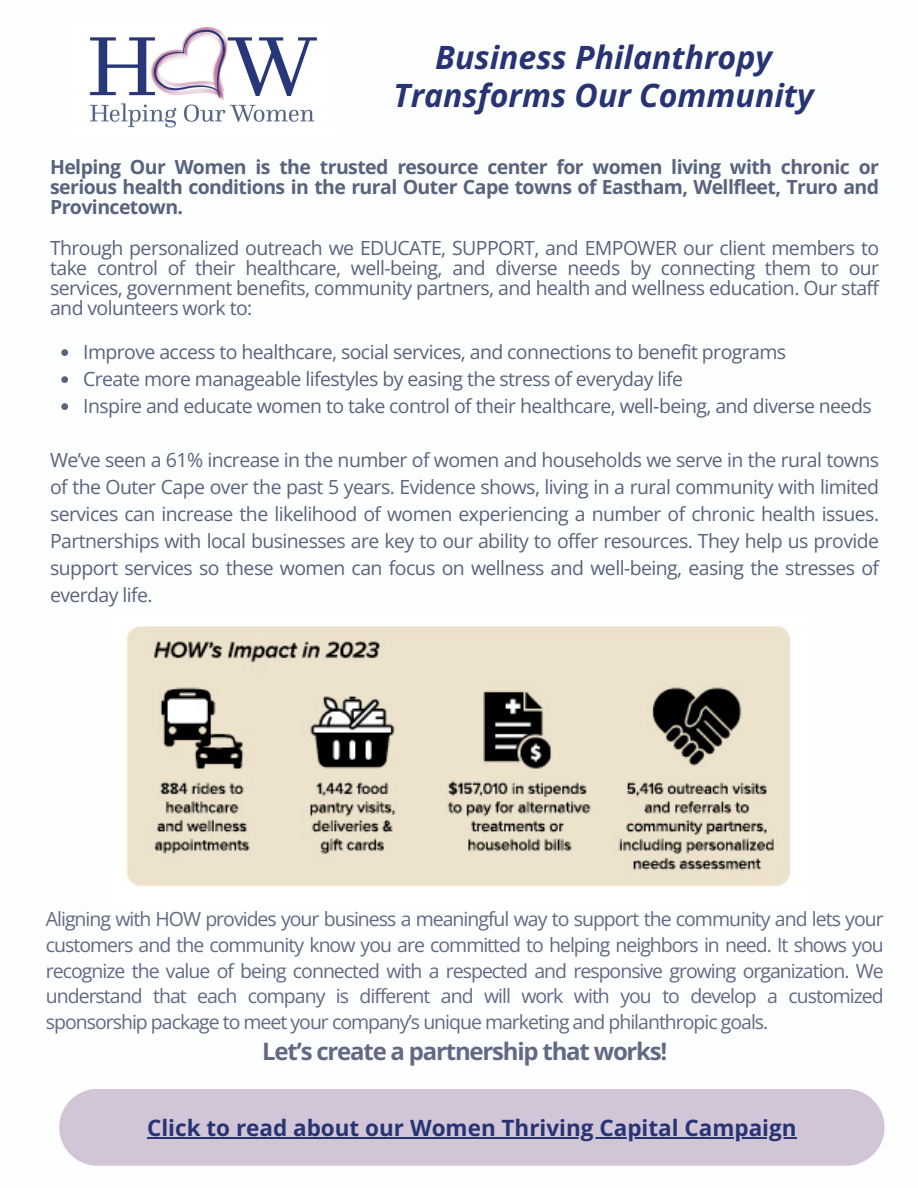
<style>
.page{position:relative;width:918px;height:1188px;background:#fff}
.page>*{position:absolute;margin:0;border:0;box-sizing:border-box;transform-origin:0 0}
.t1{font:italic 700 32.1px/38.2px "Open Sans";color:#273473;text-align:center}
.t2{font:700 24px "Open Sans";letter-spacing:-.05em;color:#626985}
.t3{font:700 22.5px "Open Sans";color:#273473}
.t4{font:19.5px/27px "Open Sans";letter-spacing:-.03em;color:#5a637e;text-align:justify}
.t5{font:19.5px/25.8px "Open Sans";letter-spacing:-.05em;color:#626985;text-align:justify}
.t6{font:700 19.5px/20.2px "Open Sans";letter-spacing:-.03em;color:#5a637e;text-align:justify}
</style>
<div class="page">
<img style="left:90px;top:26px;width:227px;height:102px">
<div style="left:59px;top:1089px;width:826px;height:77px;background:#d2c5d7;border-radius:38px"></div>
<svg style="left:61px;top:349px;width:7px;height:7px"></svg>
<svg style="left:61px;top:376px;width:7px;height:7px"></svg>
<svg style="left:61px;top:403px;width:7px;height:7px"></svg>
<img style="left:126px;top:626px;width:665px;height:261px">
<svg style="left:147px;top:1137px;width:14px;height:1px"></svg>
<hr style="left:161px;top:1137px;width:636px;height:1px;background:#273473">
<p class="t1" style="left:394px;top:37px;width:422px">Business Philanthropy<br>Transforms Our Community</p>
<p class="t6" style="left:50px;top:156px;width:831px">Helping Our Women is the trusted resource center for women living with chronic or serious health conditions in the rural Outer Cape towns of Eastham, Wellfleet, Truro and Provincetown.</p>
<p class="t4" style="left:50px;top:237px;width:831px;line-height:20.2px">Through personalized outreach we EDUCATE, SUPPORT, and EMPOWER our client members to take control of their healthcare, well-being, and diverse needs by connecting them to our services, government benefits, community partners, and health and wellness education. Our staff and volunteers work to:</p>
<p class="t4" style="left:83px;top:338px;width:704px">Improve access to healthcare, social services, and connections to benefit programs</p>
<p class="t4" style="left:83px;top:365px;width:601px">Create more manageable lifestyles by easing the stress of everyday life</p>
<p class="t4" style="left:83px;top:392px;width:790px">Inspire and educate women to take control of their healthcare, well-being, and diverse needs</p>
<p class="t4" style="left:50px;top:446px;width:831px">We’ve seen a 61% increase in the number of women and households we serve in the rural towns of the Outer Cape over the past 5 years. Evidence shows, living in a rural community with limited services can increase the likelihood of women experiencing a number of chronic health issues.<br>Partnerships with local businesses are key to our ability to offer resources. They help us provide support services so these women can focus on wellness and well-being, easing the stresses of everday life.</p>
<h1 class="t5" style="left:46px;top:905px;width:839px">Aligning with HOW provides your business a meaningful way to support the community and lets your customers and the community know you are committed to helping neighbors in need. It shows you recognize the value of being connected with a respected and responsive growing organization. We understand that each company is different and will work with you to develop a customized sponsorship package to meet your company’s unique marketing and philanthropic goals.</h1>
<h3 class="t2" style="left:262px;top:1034px;width:407px">Let’s create a partnership that works!</h3>
<h2 class="t3" style="left:147px;top:1112px;width:651px">Click to read about our Women Thriving Capital Campaign</h2>
</div>
